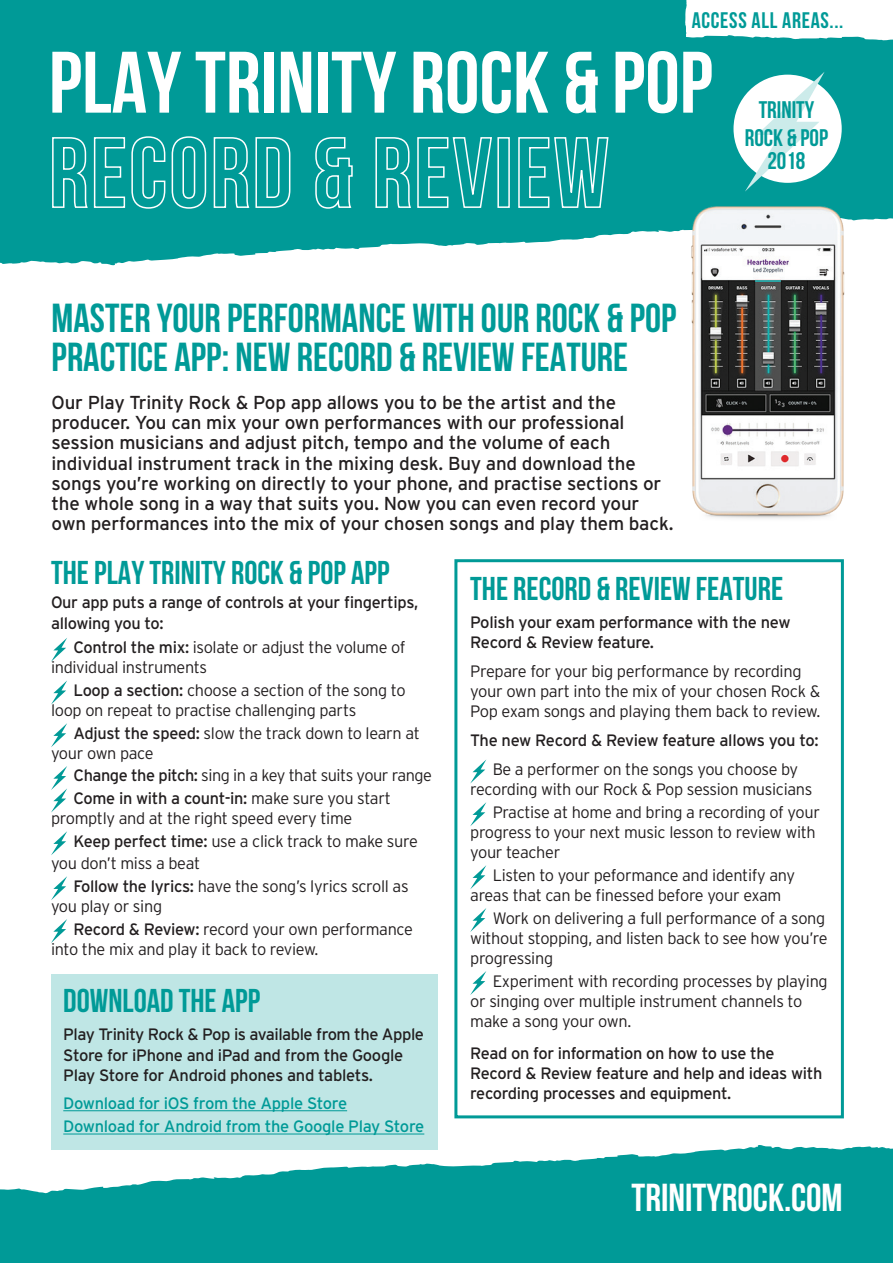
<style>
.page{position:relative;width:893px;height:1263px;background:#fff}
.page>*{position:absolute;margin:0;border:0;box-sizing:border-box;transform-origin:0 0}
.t1{font:700 87px "Bebas Neue";color:#fff}
.Heading_1{font:700 40.5px/39px "Bebas Neue";color:#009a97}
.t2{font:700 39px "Bebas Neue";color:#fff}
.Heading_1-2{font:700 33px "Bebas Neue";color:#009a97}
.Heading_1-3{font:700 24px/22.5px "Bebas Neue";color:#009a97;text-align:center}
.Heading_1-4{font:700 22.5px "Bebas Neue";letter-spacing:.03em;color:#009a97}
.body{font:18.75px/20.2px "Interstate";letter-spacing:-.01em;color:#231f20}
.body-2{font:300 16.5px/20.2px "Interstate";letter-spacing:-.02em;color:#231f20}
.body-3{font:16.5px/20.2px "Interstate";letter-spacing:-.02em;color:#231f20}
.body-4{font:16.5px "Interstate";letter-spacing:-.02em;color:#009a97}
.Heading_1-5{font:16.5px/20.2px "Interstate";letter-spacing:-.02em;color:#231f20}
.s1{font-weight:400}
</style>
<div class="page">
<svg style="left:0;top:1144px;width:893px;height:119px;fill:#009a97"></svg>
<svg style="left:0;top:0;width:893px;height:266px;background:#25a8a6"></svg>
<svg style="left:51px;top:638px;width:16px;height:24px"></svg>
<svg style="left:51px;top:680px;width:16px;height:24px"></svg>
<svg style="left:51px;top:723px;width:16px;height:24px"></svg>
<svg style="left:51px;top:766px;width:16px;height:46px"></svg>
<svg style="left:51px;top:831px;width:16px;height:24px"></svg>
<svg style="left:51px;top:876px;width:16px;height:24px"></svg>
<svg style="left:51px;top:919px;width:16px;height:24px"></svg>
<div style="left:733px;top:75px;width:109px;height:108px;background:#fff;border-radius:50%"></div>
<svg style="left:745px;top:72px;width:80px;height:120px"></svg>
<svg style="left:688px;top:0;width:205px;height:52px"></svg>
<div style="left:684px;top:0;width:176px;height:34px;background:#fff"></div>
<div style="left:138px;top:0;width:550px;height:162px;background:#009a97"></div>
<svg style="left:51px;top:136px;width:156px;height:73px;background:#25a8a6"></svg>
<svg style="left:213px;top:136px;width:78px;height:73px;background:#2aaaa8"></svg>
<svg style="left:314px;top:136px;width:39px;height:73px;background:#2baaa8"></svg>
<svg style="left:375px;top:136px;width:118px;height:73px;background:#26a9a6"></svg>
<div style="left:497px;top:137px;width:13px;height:71px;border:2px solid #fff"></div>
<svg style="left:517px;top:136px;width:92px;height:73px;background:#2aaaa8"></svg>
<img style="left:680px;top:194px;width:176px;height:325px">
<div style="left:51px;top:974px;width:386px;height:176px;background:#bfe6e5"></div>
<hr style="left:63px;top:1110px;width:284px;height:1px;background:#009a97">
<hr style="left:63px;top:1134px;width:361px;height:1px;background:#009a97">
<svg style="left:470px;top:760px;width:16px;height:23px"></svg>
<svg style="left:470px;top:802px;width:16px;height:24px"></svg>
<svg style="left:470px;top:865px;width:16px;height:24px"></svg>
<svg style="left:470px;top:908px;width:16px;height:24px"></svg>
<svg style="left:470px;top:971px;width:16px;height:24px"></svg>
<div style="left:454px;top:559px;width:390px;height:559px;border:3px solid #009a97"></div>
<p class="Heading_1-4" style="left:692px;top:7px;width:153px">ACCESS ALL AREAS...</p>
<p class="t1" style="left:49px;top:35px;width:666px">PLAY TRINITY ROCK &amp; POP</p>
<p class="Heading_1-3" style="left:759px;top:98px;width:57px">TRINITY</p>
<p class="Heading_1-3" style="left:745px;top:127px;width:85px">ROCK &amp; POP<br>2018</p>
<p class="Heading_1" style="left:52px;top:298px;width:627px">MASTER YOUR PERFORMANCE WITH OUR ROCK &amp; POP<br>PRACTICE APP: NEW RECORD &amp; REVIEW FEATURE</p>
<p class="body" style="left:52px;top:392px;width:623px">Our Play Trinity Rock &amp; Pop app allows you to be the artist and the producer. You can mix your own performances with our professional session musicians and adjust pitch, tempo and the volume of each individual instrument track in the mixing desk. Buy and download the songs you’re working on directly to your phone, and practise sections or the whole song in a way that suits you. Now you can even record your own performances into the mix of your chosen songs and play them back.</p>
<p class="Heading_1-2" style="left:51px;top:554px;width:340px">THE PLAY TRINITY ROCK &amp; POP APP</p>
<p class="Heading_1-5" style="left:51px;top:592px;width:369px">Our app puts a range of controls at your fingertips, allowing you to:</p>
<p class="body-2" style="left:51px;top:637px;width:356px;text-indent:22px"><span class="s1">Control the mix:</span> isolate or adjust the volume of individual instruments</p>
<p class="body-2" style="left:51px;top:680px;width:356px;text-indent:22px"><span class="s1">Loop a section:</span> choose a section of the song to loop on repeat to practise challenging parts</p>
<p class="body-2" style="left:51px;top:723px;width:370px;text-indent:22px"><span class="s1">Adjust the speed:</span> slow the track down to learn at your own pace</p>
<p class="body-2" style="left:74px;top:765px;width:360px"><span class="s1">Change the pitch:</span> sing in a key that suits your range</p>
<p class="body-2" style="left:51px;top:788px;width:341px;text-indent:22px"><span class="s1">Come in with a count-in:</span> make sure you start promptly and at the right speed every time</p>
<p class="body-2" style="left:51px;top:829px;width:368px;line-height:22.5px;text-indent:22px"><span class="s1">Keep perfect time:</span> use a click track to make sure you don’t miss a beat</p>
<p class="body-2" style="left:51px;top:876px;width:359px;text-indent:22px"><span class="s1">Follow the lyrics:</span> have the song’s lyrics scroll as you play or sing</p>
<p class="body-2" style="left:51px;top:918px;width:363px;text-indent:22px"><span class="s1">Record &amp; Review:</span> record your own performance into the mix and play it back to review.</p>
<p class="Heading_1-2" style="left:63px;top:982px;width:199px">DOWNLOAD THE APP</p>
<p class="body-3" style="left:63px;top:1024px;width:362px">Play Trinity Rock &amp; Pop is available from the Apple<br>Store for iPhone and iPad and from the Google<br>Play Store for Android phones and tablets.</p>
<p class="body-4" style="left:63px;top:1093px;width:285px">Download for iOS from the Apple Store</p>
<p class="body-4" style="left:63px;top:1117px;width:363px">Download for Android from the Google Play Store</p>
<p class="Heading_1-2" style="left:470px;top:570px;width:314px">THE RECORD &amp; REVIEW FEATURE</p>
<p class="body-3" style="left:470px;top:612px;width:322px">Polish your exam performance with the new<br>Record &amp; Review feature.</p>
<p class="body-2" style="left:470px;top:661px;width:352px">Prepare for your big performance by recording your own part into the mix of your chosen Rock &amp;<br>Pop exam songs and playing them back to review.</p>
<p class="body-3" style="left:470px;top:730px;width:350px">The new Record &amp; Review feature allows you to:</p>
<p class="body-2" style="left:470px;top:759px;width:344px;text-align:center">Be a performer on the songs you choose by recording with our Rock &amp; Pop session musicians</p>
<p class="body-2" style="left:470px;top:802px;width:351px;text-indent:22px">Practise at home and bring a recording of your progress to your next music lesson to review with your teacher</p>
<p class="body-2" style="left:470px;top:865px;width:326px;text-indent:22px">Listen to your peformance and identify any areas that can be finessed before your exam</p>
<p class="body-2" style="left:470px;top:907px;width:359px;text-indent:22px">Work on delivering a full performance of a song without stopping, and listen back to see how you’re progressing</p>
<p class="body-2" style="left:470px;top:970px;width:359px;text-indent:22px">Experiment with recording processes by playing or singing over multiple instrument channels to make a song your own.</p>
<p class="body-3" style="left:470px;top:1042px;width:354px">Read on for information on how to use the<br>Record &amp; Review feature and help and ideas with recording processes and equipment.</p>
<p class="t2" style="left:631px;top:1176px;width:213px">TRINITYROCK.COM</p>
</div>
